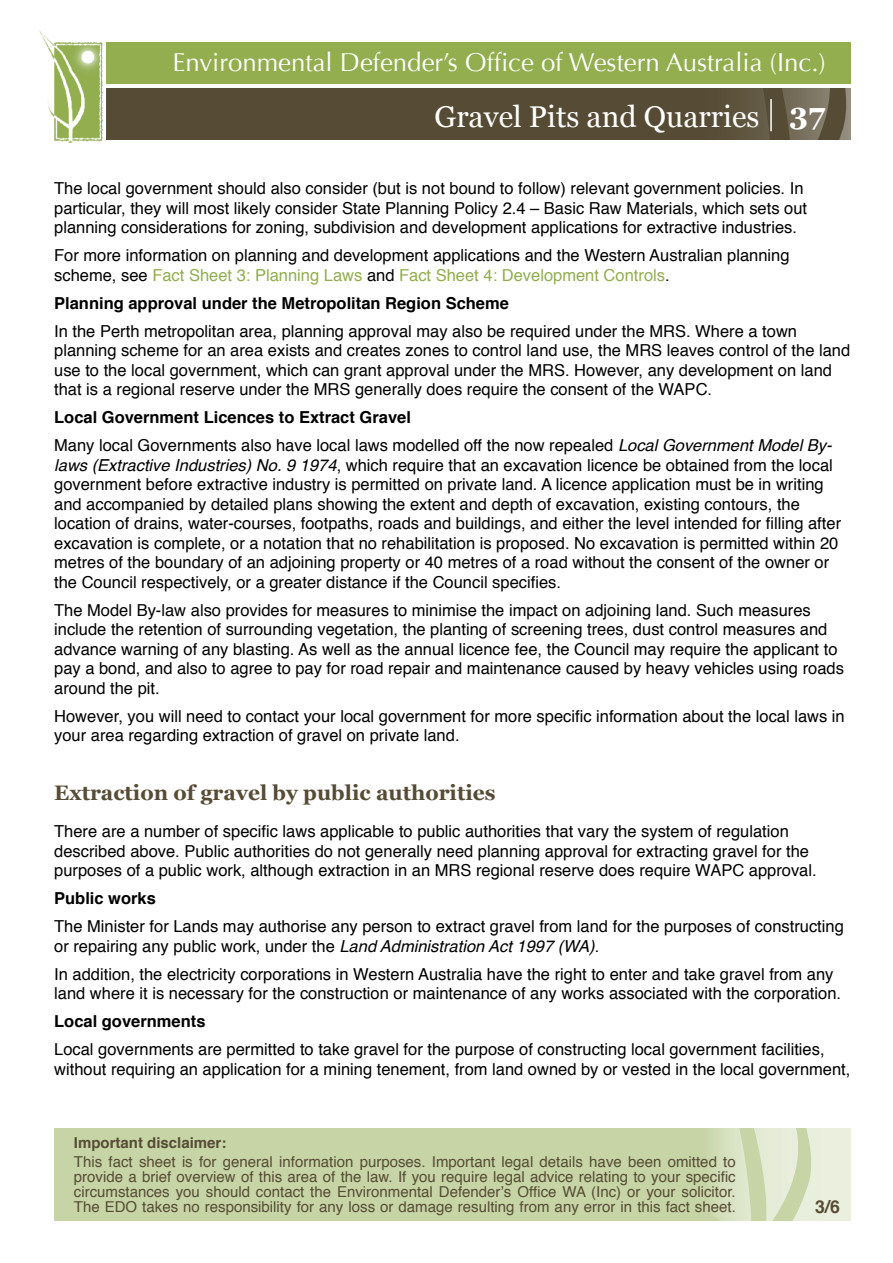
<style>
.page{position:relative;width:893px;height:1263px;background:#fff}
.page>*{position:absolute;margin:0;border:0;box-sizing:border-box;transform-origin:0 0}
.t1{font:30px "Georgia";color:#fff}
.t2{font:25.8px "Optima";color:#fff}
.t3{font:700 21px "Georgia";color:#564c35}
.t4{font:700 17.7px "Helvetica";color:#564c35}
.t5{font:16.5px/19.5px "Helvetica";color:#000}
.t6{font:700 16.5px "Helvetica";color:#000}
.t7{font:15px/15px "Helvetica";color:#564c35;text-align:justify}
.t8{font:700 15px "Helvetica";color:#564c35}
.s1{font-weight:700}
.s2{color:#92ae4e}
.s3{font-style:italic}
</style>
<div class="page">
<img style="left:39px;top:30px;width:70px;height:113px">
<div style="left:106px;top:88px;width:744px;height:51px;background:#564c35"></div>
<div style="left:54px;top:1128px;width:796px;height:93px;background:#c7d5a6"></div>
<svg style="left:712px;top:1128px;width:138px;height:93px"></svg>
<svg style="left:683px;top:42px;width:168px;height:98px"></svg>
<hr style="left:770px;top:99px;width:2px;height:32px;background:#fff">
<div style="left:106px;top:43px;width:744px;height:41px;background:#92ae4e"></div>
<h2 class="t2" style="left:172px;top:48px;width:655px">Environmental Defender’s Office of Western Australia (Inc.)</h2>
<h1 class="t1" style="left:435px;top:98px;width:392px">Gravel Pits and Quarries <span class="s1">37</span></h1>
<p class="t5" style="left:54px;top:179px;width:754px">The local government should also consider (but is not bound to follow) relevant government policies. In particular, they will most likely consider State Planning Policy 2.4 – Basic Raw Materials, which sets out planning considerations for zoning, subdivision and development applications for extractive industries.</p>
<p class="t5" style="left:54px;top:246px;width:737px">For more information on planning and development applications and the Western Australian planning scheme, see <span class="s2">Fact Sheet 3: Planning Laws</span> and <span class="s2">Fact Sheet 4: Development Controls</span>.</p>
<p class="t6" style="left:54px;top:290px;width:456px">Planning approval under the Metropolitan Region Scheme</p>
<p class="t5" style="left:54px;top:322px;width:798px">In the Perth metropolitan area, planning approval may also be required under the MRS. Where a town planning scheme for an area exists and creates zones to control land use, the MRS leaves control of the land use to the local government, which can grant approval under the MRS. However, any development on land that is a regional reserve under the MRS generally does require the consent of the WAPC.</p>
<p class="t5" style="left:54px;top:404px;width:779px;line-height:28px"><span class="s1">Local Government Licences to Extract Gravel<br></span>Many local Governments also have local laws modelled off the now repealed <span class="s3">Local Government Model By-</span></p>
<p class="t5" style="left:54px;top:456px;width:788px"><span class="s3">laws (Extractive Industries) No. 9 1974</span>, which require that an excavation licence be obtained from the local government before extractive industry is permitted on private land. A licence application must be in writing and accompanied by detailed plans showing the extent and depth of excavation, existing contours, the location of drains, water-courses, footpaths, roads and buildings, and either the level intended for filling after excavation is complete, or a notation that no rehabilitation is proposed. No excavation is permitted within 20 metres of the boundary of an adjoining property or 40 metres of a road without the consent of the owner or the Council respectively, or a greater distance if the Council specifies.</p>
<p class="t5" style="left:54px;top:601px;width:791px">The Model By-law also provides for measures to minimise the impact on adjoining land. Such measures include the retention of surrounding vegetation, the planting of screening trees, dust control measures and advance warning of any blasting. As well as the annual licence fee, the Council may require the applicant to pay a bond, and also to agree to pay for road repair and maintenance caused by heavy vehicles using roads around the pit.</p>
<p class="t5" style="left:54px;top:707px;width:792px">However, you will need to contact your local government for more specific information about the local laws in your area regarding extraction of gravel on private land.</p>
<p class="t3" style="left:54px;top:780px;width:443px">Extraction of gravel by public authorities</p>
<p class="t5" style="left:54px;top:822px;width:764px">There are a number of specific laws applicable to public authorities that vary the system of regulation described above. Public authorities do not generally need planning approval for extracting gravel for the purposes of a public work, although extraction in an MRS regional reserve does require WAPC approval.</p>
<p class="t6" style="left:54px;top:885px;width:103px">Public works</p>
<p class="t5" style="left:54px;top:917px;width:791px">The Minister for Lands may authorise any person to extract gravel from land for the purposes of constructing or repairing any public work, under the <span class="s3">Land Administration Act 1997 (WA)</span>.</p>
<p class="t5" style="left:54px;top:964px;width:788px">In addition, the electricity corporations in Western Australia have the right to enter and take gravel from any land where it is necessary for the construction or maintenance of any works associated with the corporation.</p>
<p class="t6" style="left:54px;top:1008px;width:153px">Local governments</p>
<p class="t5" style="left:54px;top:1040px;width:798px">Local governments are permitted to take gravel for the purpose of constructing local government facilities, without requiring an application for a mining tenement, from land owned by or vested in the local government,</p>
<p class="t8" style="left:74px;top:1130px;width:154px">Important disclaimer:</p>
<p class="t7" style="left:74px;top:1154px;width:663px">This fact sheet is for general information purposes. Important legal details have been omitted to provide a brief overview of this area of the law. If you require legal advice relating to your specific circumstances you should contact the Environmental Defender’s Office WA (Inc) or your solicitor.<br>The EDO takes no responsibility for any loss or damage resulting from any error in this fact sheet.</p>
<p class="t4" style="left:815px;top:1192px;width:26px">3/6</p>
</div>
